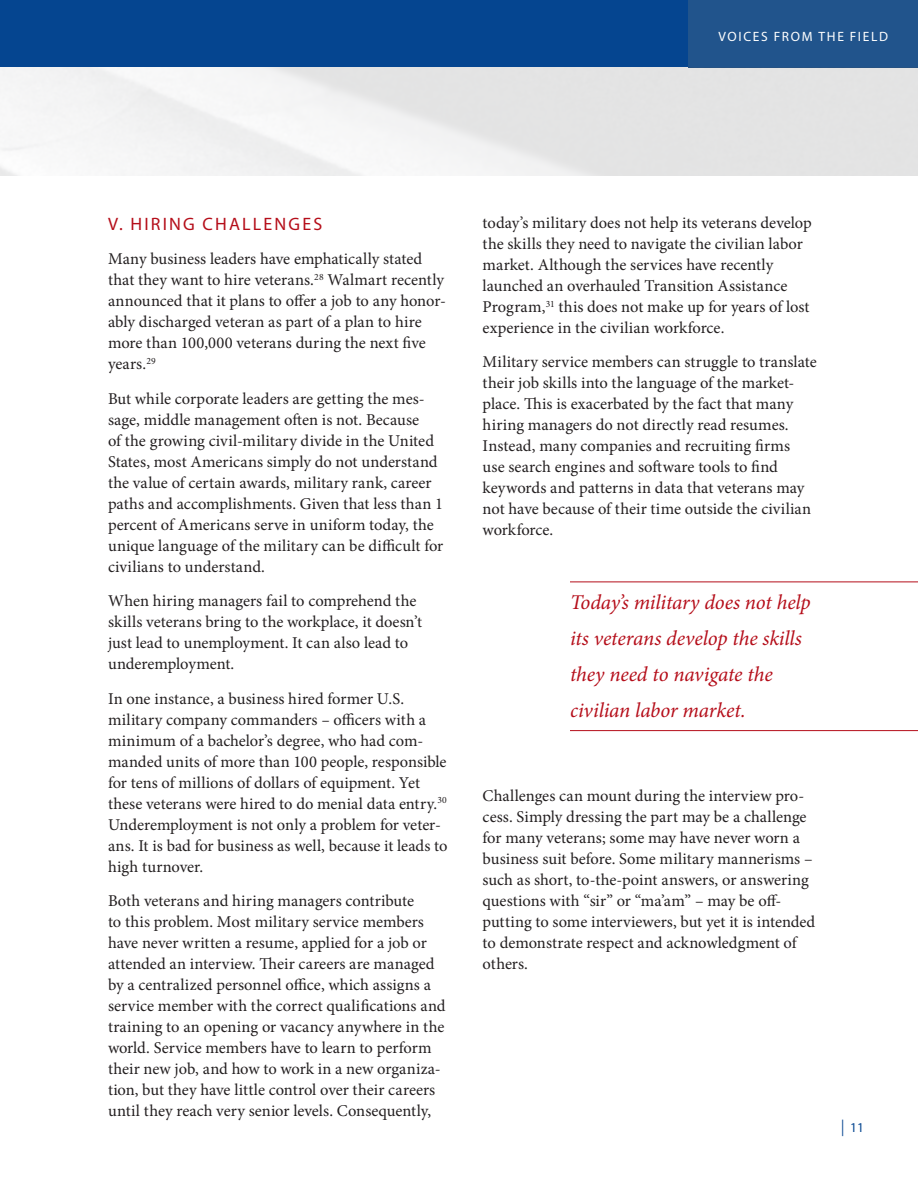
<style>
.page{position:relative;width:918px;height:1188px;background:#fff}
.page>*{position:absolute;margin:0;border:0;box-sizing:border-box;transform-origin:0 0}
.Pull_Quote_-_Odd_Pag{font:italic 21px/36px "Minion Pro";letter-spacing:-.005em;color:#b50e1a}
.Level_1{font:18px "Myriad Pro";letter-spacing:.12em;color:#b50e1a}
.Body_text{font:16.5px/21px "Minion Pro";letter-spacing:.005em;color:#231f20}
.t1{font:13.5px "Myriad Pro";letter-spacing:.125em;color:#fff}
.t2{font:13.5px "Myriad Pro";color:#054590}
.s1{font-style:italic}
.s2{font-size:16.5px}
</style>
<div class="page">
<div style="left:0;top:0;width:688px;height:68px;background:#054590"></div>
<div style="left:688px;top:0;width:230px;height:68px;background:#21548c"></div>
<hr style="left:570px;top:582px;width:348px;height:1px;background:#b50e1a">
<hr style="left:570px;top:730px;width:348px;height:1px;background:#b50e1a">
<p class="t1" style="left:718px;top:28px;width:171px">VOICES FROM THE FIELD</p>
<p class="Level_1" style="left:108px;top:212px;width:216px">V. HIRING CHALLENGES</p>
<p class="Body_text" style="left:108px;top:248px;width:340px">Many business leaders have emphatically stated that they want to hire veterans.<sup>28</sup> Walmart recently announced that it plans to offer a job to any honor&shy;ably discharged veteran as part of a plan to hire more than 100,000 veterans during the next five years.<sup>29</sup></p>
<p class="Body_text" style="left:108px;top:388px;width:337px">But while corporate leaders are getting the mes&shy;sage, middle management often is not. Because<br>of the growing civil-military divide in the United States, most Americans simply do not understand the value of certain awards, military rank, career paths and accomplishments. Given that less than 1 percent of Americans serve in uniform today, the unique language of the military can be difficult for civilians to understand.</p>
<p class="Body_text" style="left:108px;top:590px;width:316px">When hiring managers fail to comprehend the skills veterans bring to the workplace, it doesn’t just lead to unemployment. It can also lead to underemployment.</p>
<p class="Body_text" style="left:108px;top:688px;width:341px">In one instance, a business hired former U.S. military company commanders <span class="s1">–</span> officers with a minimum of a bachelor’s degree, who had com&shy;manded units of more than 100 people, responsible for tens of millions of dollars of equipment. Yet these veterans were hired to do menial data entry.<sup>30<br></sup>Underemployment is not only a problem for veter&shy;ans. It is bad for business as well, because it leads to high turnover.</p>
<p class="Body_text" style="left:108px;top:890px;width:339px">Both veterans and hiring managers contribute<br>to this problem. Most military service members have never written a resume, applied for a job or attended an interview. Their careers are managed by a centralized personnel office, which assigns a service member with the correct qualifications and training to an opening or vacancy anywhere in the world. Service members have to learn to perform their new job, and how to work in a new organiza&shy;tion, but they have little control over their careers until they reach very senior levels. Consequently,</p>
<p class="Body_text" style="left:483px;top:212px;width:331px">today’s military does not help its veterans develop the skills they need to navigate the civilian labor market. Although the services have recently launched an overhauled Transition Assistance Program,<sup>31</sup> this does not make up for years of lost experience in the civilian workforce.</p>
<p class="Body_text" style="left:483px;top:352px;width:336px">Military service members can struggle to translate their job skills into the language of the market&shy;place. This is exacerbated by the fact that many hiring managers do not directly read resumes.<br>Instead, many companies and recruiting firms<br>use search engines and software tools to find keywords and patterns in data that veterans may not have because of their time outside the civilian workforce.</p>
<p class="Pull_Quote_-_Odd_Pag" style="left:570px;top:585px;width:242px">Today’s military does not help its veterans develop the skills they need to navigate the civilian labor market.</p>
<p class="Body_text" style="left:483px;top:785px;width:334px">Challenges can mount during the interview pro&shy;cess. Simply dressing the part may be a challenge for many veterans; some may have never worn a business suit before. Some military mannerisms – such as short, to-the-point answers, or answering questions with “sir” or “ma’am” – may be off&shy;putting to some interviewers, but yet it is intended to demonstrate respect and acknowledgment of others.</p>
<p class="t2" style="left:841px;top:1119px;width:24px"><span class="s2">|</span> 11</p>
</div>
